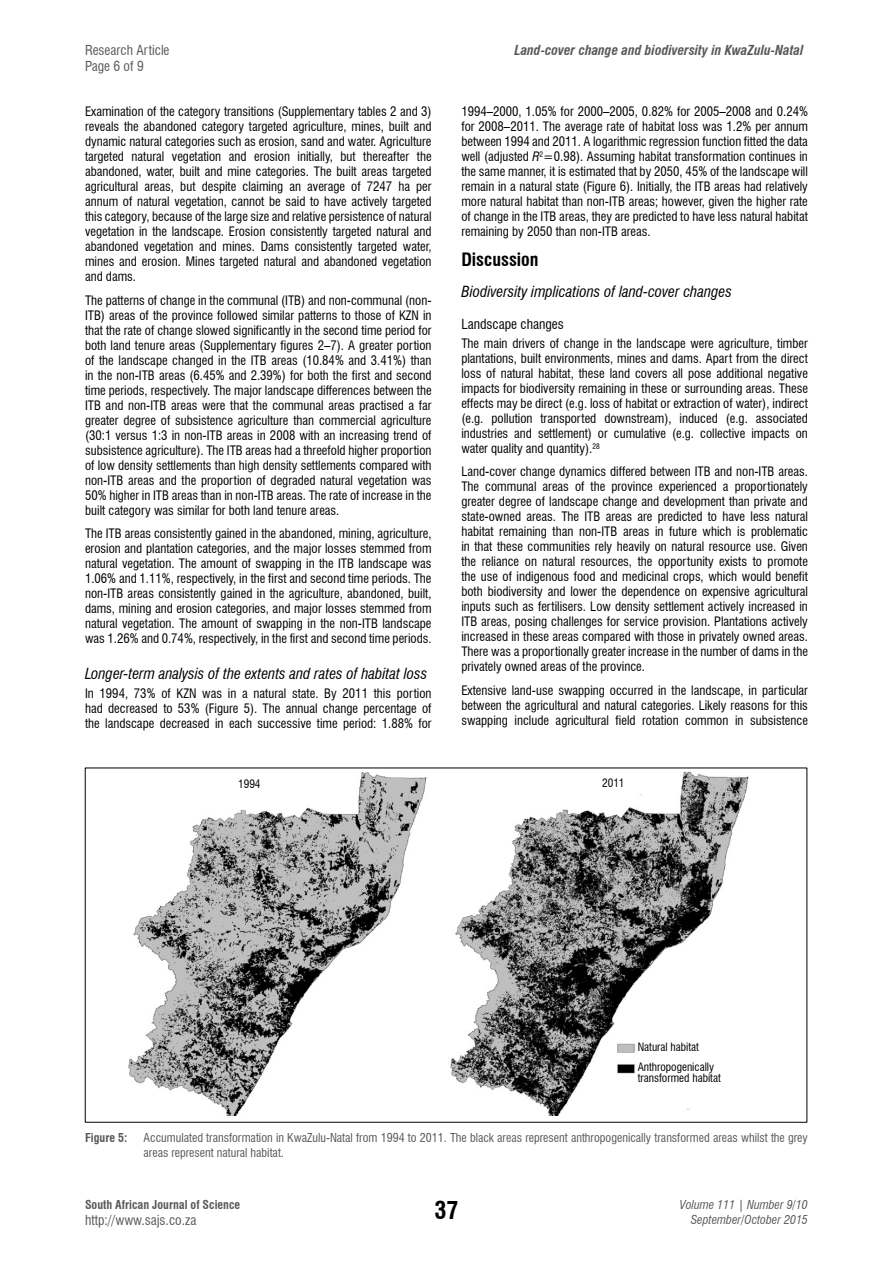
<style>
.page{position:relative;width:893px;height:1263px;background:#fff}
.page>*{position:absolute;margin:0;border:0;box-sizing:border-box;transform-origin:0 0}
.t1{font:700 condensed 24px "Swiss 721 BT";color:#000}
.Heading_1{font:700 condensed 18px "Swiss 721 BT";color:#000}
.Heading_2{font:italic condensed 15px "Swiss 721 BT";color:#000}
.Header_-_Section_tit{font:italic 700 condensed 13.5px "Swiss 721 BT";color:#58595b}
.Header_-_Section_tit-2{font:condensed 13.5px "Swiss 721 BT";color:#58595b}
.Body_Heading_3{font:condensed 13.5px "Swiss 721 BT";color:#000}
.Article_Body_Text{font:condensed 12.75px/15px "Swiss 721 BT";color:#000;text-align:justify}
.FIG_Caption{font:condensed 12px/15px "Swiss 721 BT";color:#58595b}
.t2{font:italic condensed 12px/14.4px "Swiss 721 BT";color:#58595b;text-align:right}
.FIG_Caption-2{font:700 condensed 12px "Swiss 721 BT";color:#58595b}
.t3{font:condensed 11.25px/19.6px "Swiss 721 BT";color:#000}
.s1{font-style:italic}
</style>
<div class="page">
<img style="left:128px;top:771px;width:621px;height:344px">
<p class="Header_-_Section_tit-2" style="left:85px;top:42px;width:86px">Research Article</p>
<p class="Header_-_Section_tit" style="left:515px;top:42px;width:290px">Land-cover change and biodiversity in KwaZulu-Natal</p>
<p class="Header_-_Section_tit-2" style="left:85px;top:58px;width:60px">Page 6 of 9</p>
<p class="Article_Body_Text" style="left:85px;top:104px;width:348px">Examination of the category transitions (Supplementary tables 2 and 3) reveals the abandoned category targeted agriculture, mines, built and dynamic natural categories such as erosion, sand and water. Agriculture targeted natural vegetation and erosion initially, but thereafter the abandoned, water, built and mine categories. The built areas targeted agricultural areas, but despite claiming an average of 7247 ha per annum of natural vegetation, cannot be said to have actively targeted this category, because of the large size and relative persistence of natural vegetation in the landscape. Erosion consistently targeted natural and abandoned vegetation and mines. Dams consistently targeted water, mines and erosion. Mines targeted natural and abandoned vegetation and dams.</p>
<p class="Article_Body_Text" style="left:85px;top:292px;width:348px">The patterns of change in the communal (ITB) and non-communal (non-ITB) areas of the province followed similar patterns to those of KZN in that the rate of change slowed significantly in the second time period for both land tenure areas (Supplementary figures 2–7). A greater portion of the landscape changed in the ITB areas (10.84% and 3.41%) than in the non-ITB areas (6.45% and 2.39%) for both the first and second time periods, respectively. The major landscape differences between the ITB and non-ITB areas were that the communal areas practised a far greater degree of subsistence agriculture than commercial agriculture (30:1 versus 1:3 in non-ITB areas in 2008 with an increasing trend of subsistence agriculture). The ITB areas had a threefold higher proportion of low density settlements than high density settlements compared with non-ITB areas and the proportion of degraded natural vegetation was 50% higher in ITB areas than in non-ITB areas. The rate of increase in the built category was similar for both land tenure areas.</p>
<p class="Article_Body_Text" style="left:85px;top:526px;width:348px">The ITB areas consistently gained in the abandoned, mining, agriculture, erosion and plantation categories, and the major losses stemmed from natural vegetation. The amount of swapping in the ITB landscape was 1.06% and 1.11%, respectively, in the first and second time periods. The non-ITB areas consistently gained in the agriculture, abandoned, built, dams, mining and erosion categories, and major losses stemmed from natural vegetation. The amount of swapping in the non-ITB landscape was 1.26% and 0.74%, respectively, in the first and second time periods.</p>
<p class="Heading_2" style="left:85px;top:664px;width:344px">Longer-term analysis of the extents and rates of habitat loss</p>
<p class="Article_Body_Text" style="left:85px;top:686px;width:348px">In 1994, 73% of KZN was in a natural state. By 2011 this portion had decreased to 53% (Figure 5). The annual change percentage of the landscape decreased in each successive time period: 1.88% for</p>
<p class="Article_Body_Text" style="left:461px;top:104px;width:348px">1994–2000, 1.05% for 2000–2005, 0.82% for 2005–2008 and 0.24% for 2008–2011. The average rate of habitat loss was 1.2% per annum between 1994 and 2011. A logarithmic regression function fitted the data well (adjusted <span class="s1">R</span><sup>2</sup>=0.98). Assuming habitat transformation continues in the same manner, it is estimated that by 2050, 45% of the landscape will remain in a natural state (Figure 6). Initially, the ITB areas had relatively more natural habitat than non-ITB areas; however, given the higher rate of change in the ITB areas, they are predicted to have less natural habitat remaining by 2050 than non-ITB areas.</p>
<p class="Heading_1" style="left:461px;top:249px;width:79px">Discussion</p>
<p class="Heading_2" style="left:461px;top:283px;width:272px">Biodiversity implications of land-cover changes</p>
<p class="Body_Heading_3" style="left:461px;top:316px;width:104px">Landscape changes</p>
<p class="Article_Body_Text" style="left:461px;top:336px;width:348px">The main drivers of change in the landscape were agriculture, timber plantations, built environments, mines and dams. Apart from the direct loss of natural habitat, these land covers all pose additional negative impacts for biodiversity remaining in these or surrounding areas. These effects may be direct (e.g. loss of habitat or extraction of water), indirect (e.g. pollution transported downstream), induced (e.g. associated industries and settlement) or cumulative (e.g. collective impacts on water quality and quantity).<sup>28</sup></p>
<p class="Article_Body_Text" style="left:461px;top:464px;width:348px">Land-cover change dynamics differed between ITB and non-ITB areas.<br>The communal areas of the province experienced a proportionately greater degree of landscape change and development than private and state-owned areas. The ITB areas are predicted to have less natural habitat remaining than non-ITB areas in future which is problematic in that these communities rely heavily on natural resource use. Given the reliance on natural resources, the opportunity exists to promote the use of indigenous food and medicinal crops, which would benefit both biodiversity and lower the dependence on expensive agricultural inputs such as fertilisers. Low density settlement actively increased in ITB areas, posing challenges for service provision. Plantations actively increased in these areas compared with those in privately owned areas.<br>There was a proportionally greater increase in the number of dams in the privately owned areas of the province.</p>
<p class="Article_Body_Text" style="left:461px;top:683px;width:348px">Extensive land-use swapping occurred in the landscape, in particular between the agricultural and natural categories. Likely reasons for this swapping include agricultural field rotation common in subsistence</p>
<p class="t3" style="left:238px;top:774px;width:24px">1994</p>
<p class="t3" style="left:602px;top:773px;width:24px">2011</p>
<p class="t3" style="left:638px;top:1037px;width:78px">Natural habitat<br>Anthropogenically</p>
<p class="t3" style="left:638px;top:1068px;width:85px">transformed habitat</p>
<p class="FIG_Caption-2" style="left:85px;top:1130px;width:44px">Figure 5:</p>
<p class="FIG_Caption" style="left:144px;top:1130px;width:666px">Accumulated transformation in KwaZulu-Natal from 1994 to 2011. The black areas represent anthropogenically transformed areas whilst the grey areas represent natural habitat.</p>
<p class="FIG_Caption-2" style="left:85px;top:1197px;width:157px">South African Journal of Science</p>
<p class="Header_-_Section_tit-2" style="left:85px;top:1212px;width:113px">http://www.sajs.co.za</p>
<h1 class="t1" style="left:434px;top:1195px;width:25px">37</h1>
<p class="t2" style="left:680px;top:1198px;width:130px">Volume 111 | Number 9/10<br>September/October 2015</p>
</div>
